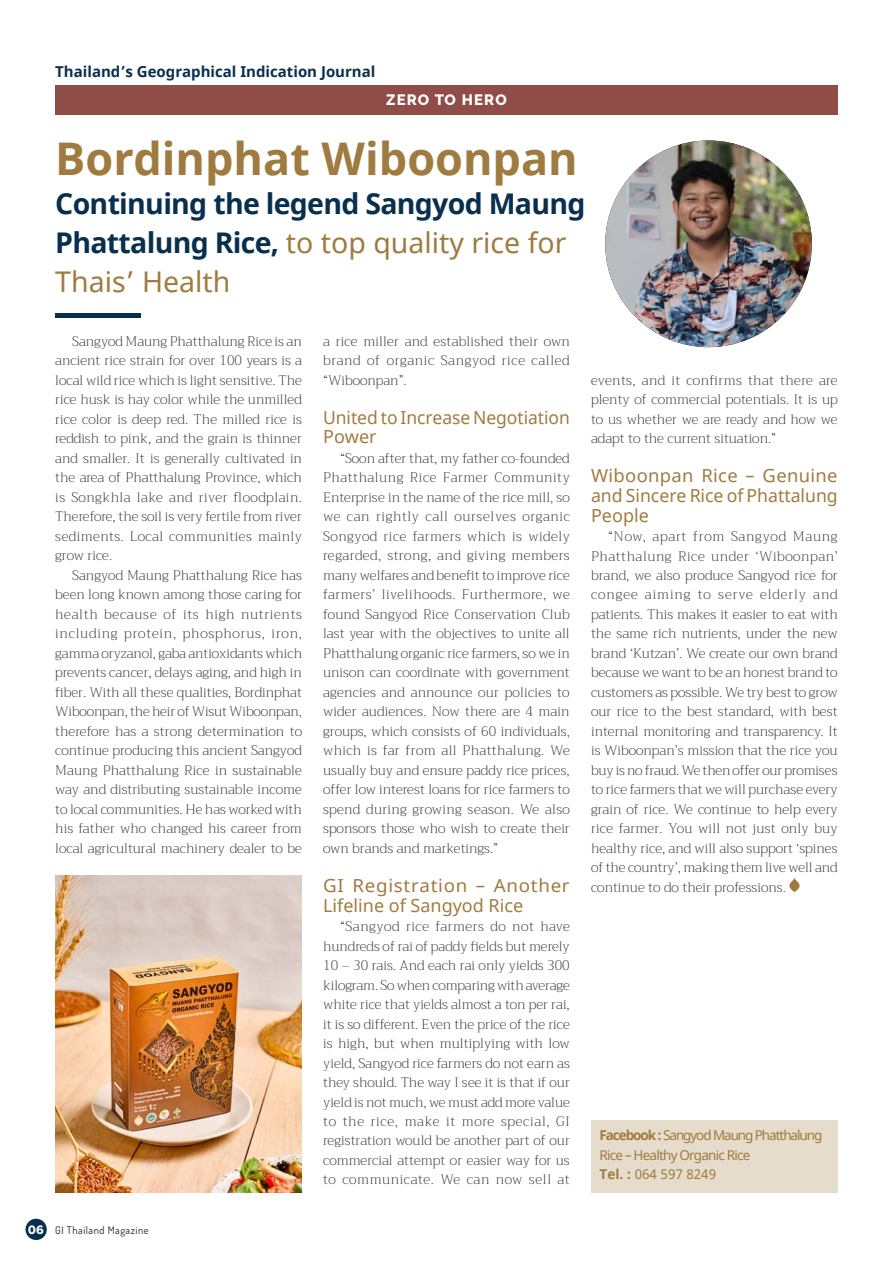
<style>
.page{position:relative;width:893px;height:1263px;background:#fff}
.page>*{position:absolute;margin:0;border:0;box-sizing:border-box;transform-origin:0 0}
.t1{font:700 45px "Noto Sans";color:#9f7b3f}
.t2{font:28.5px "Noto Sans";color:#9f7b3f}
.t3{font:700 28.5px "Noto Sans";letter-spacing:-.025em;color:#092f4f}
.sub_head_thai{font:18px/19.5px "Noto Sans";color:#9f7b3f}
.sub_head_thai-2{font:18px/19.5px "Noto Sans";letter-spacing:.035em;color:#9f7b3f;scale:1.04 1}
.body{font:700 15px "Noto Sans";color:#092f4f}
.t4{font:800 15px "Raleway";letter-spacing:.075em;color:#fff}
.Intro_Text{font:200 13.5px/19.5px "Trirong";color:#231f20;text-align:justify}
.body-2{font:13.5px/19.5px "Noto Sans";letter-spacing:-.08em;color:#9f7b3f}
.body-3{font:13.5px "Noto Sans";color:#9f7b3f}
.t5{font:10.5px "Dosis";letter-spacing:.05em;color:#231f20}
.s1{font-weight:700;color:#092f4f}
.s2{font-family:"District Pro";font-weight:700;font-size:12px;color:#fff}
.s3{font-weight:700}
</style>
<div class="page">
<div style="left:26px;top:1219px;width:21px;height:21px;background:#092f4f;border-radius:50%"></div>
<div style="left:55px;top:85px;width:783px;height:30px;background:#904d48"></div>
<div style="left:55px;top:313px;width:85px;height:5px;background:#092f4f"></div>
<div style="left:591px;top:1120px;width:247px;height:72px;background:#e6dccc"></div>
<img style="left:605px;top:140px;width:207px;height:207px;border-radius:103px">
<svg style="left:789px;top:878px;width:11px;height:14px"></svg>
<img style="left:55px;top:875px;width:247px;height:317px">
<p class="body" style="left:55px;top:61px;width:322px">Thailand’s Geographical Indication Journal</p>
<p class="t4" style="left:386px;top:92px;width:122px">ZERO TO HERO</p>
<p class="t1" style="left:55px;top:127px;width:524px">Bordinphat Wiboonpan</p>
<p class="t3" style="left:55px;top:184px;width:532px">Continuing the legend Sangyod Maung</p>
<p class="t2" style="left:55px;top:223px;width:513px"><span class="s1">Phattalung Rice,</span> to top quality rice for</p>
<p class="t2" style="left:55px;top:262px;width:177px">Thais’ Health</p>
<p class="Intro_Text" style="left:55px;top:332px;width:248px;text-indent:17px">Sangyod Maung Phatthalung Rice is an ancient rice strain for over 100 years is a local wild rice which is light sensitive. The rice husk is hay color while the unmilled rice color is deep red. The milled rice is reddish to pink, and the grain is thinner and smaller. It is generally cultivated in the area of Phatthalung Province, which is Songkhla lake and river floodplain.<br>Therefore, the soil is very fertile from river sediments. Local communities mainly grow rice.</p>
<p class="Intro_Text" style="left:55px;top:566px;width:248px;text-indent:17px">Sangyod Maung Phatthalung Rice has been long known among those caring for health because of its high nutrients including protein, phosphorus, iron, gamma oryzanol, gaba antioxidants which prevents cancer, delays aging, and high in fiber. With all these qualities, Bordinphat Wiboonpan, the heir of Wisut Wiboonpan, therefore has a strong determination to continue producing this ancient Sangyod Maung Phatthalung Rice in sustainable way and distributing sustainable income to local communities. He has worked with his father who changed his career from local agricultural machinery dealer to be</p>
<p class="t5" style="left:28px;top:1223px;width:122px"><span class="s2">06</span> GI Thailand Magazine</p>
<p class="Intro_Text" style="left:323px;top:332px;width:248px">a rice miller and established their own brand of organic Sangyod rice called “Wiboonpan”.</p>
<p class="sub_head_thai" style="left:323px;top:408px;width:248px">United to Increase Negotiation<br>Power</p>
<p class="Intro_Text" style="left:323px;top:449px;width:248px;text-indent:17px">“Soon after that, my father co-founded Phatthalung Rice Farmer Community Enterprise in the name of the rice mill, so we can rightly call ourselves organic Songyod rice farmers which is widely regarded, strong, and giving members many welfares and benefit to improve rice farmers’ livelihoods. Furthermore, we found Sangyod Rice Conservation Club last year with the objectives to unite all Phatthalung organic rice farmers, so we in unison can coordinate with government agencies and announce our policies to wider audiences. Now there are 4 main groups, which consists of 60 individuals, which is far from all Phatthalung. We usually buy and ensure paddy rice prices, offer low interest loans for rice farmers to spend during growing season. We also sponsors those who wish to create their own brands and marketings.”</p>
<p class="sub_head_thai-2" style="left:323px;top:876px;width:239px">GI Registration – Another<br>Lifeline of Sangyod Rice</p>
<p class="Intro_Text" style="left:323px;top:917px;width:248px;text-indent:17px">“Sangyod rice farmers do not have hundreds of rai of paddy fields but merely 10 – 30 rais. And each rai only yields 300 kilogram. So when comparing with average white rice that yields almost a ton per rai, it is so different. Even the price of the rice is high, but when multiplying with low yield, Sangyod rice farmers do not earn as they should. The way I see it is that if our yield is not much, we must add more value to the rice, make it more special, GI registration would be another part of our commercial attempt or easier way for us to communicate. We can now sell at</p>
<p class="Intro_Text" style="left:591px;top:371px;width:248px">events, and it confirms that there are plenty of commercial potentials. It is up to us whether we are ready and how we adapt to the current situation.”</p>
<p class="sub_head_thai" style="left:591px;top:467px;width:248px;text-align:justify">Wiboonpan Rice – Genuine and Sincere Rice of Phattalung People</p>
<p class="Intro_Text" style="left:591px;top:527px;width:248px;text-indent:17px">“Now, apart from Sangyod Maung Phatthalung Rice under ‘Wiboonpan’ brand, we also produce Sangyod rice for congee aiming to serve elderly and patients. This makes it easier to eat with the same rich nutrients, under the new brand ‘Kutzan’. We create our own brand because we want to be an honest brand to customers as possible. We try best to grow our rice to the best standard, with best internal monitoring and transparency. It is Wiboonpan’s mission that the rice you buy is no fraud. We then offer our promises to rice farmers that we will purchase every grain of rice. We continue to help every rice farmer. You will not just only buy healthy rice, and will also support ‘spines of the country’, making them live well and continue to do their professions.</p>
<p class="body-2" style="left:600px;top:1126px;width:224px"><span class="s3">Facebook :</span> Sangyod Maung Phatthalung<br>Rice – Healthy Organic Rice</p>
<p class="body-3" style="left:600px;top:1165px;width:118px"><span class="s3">Tel. :</span> 064 597 8249</p>
</div>
